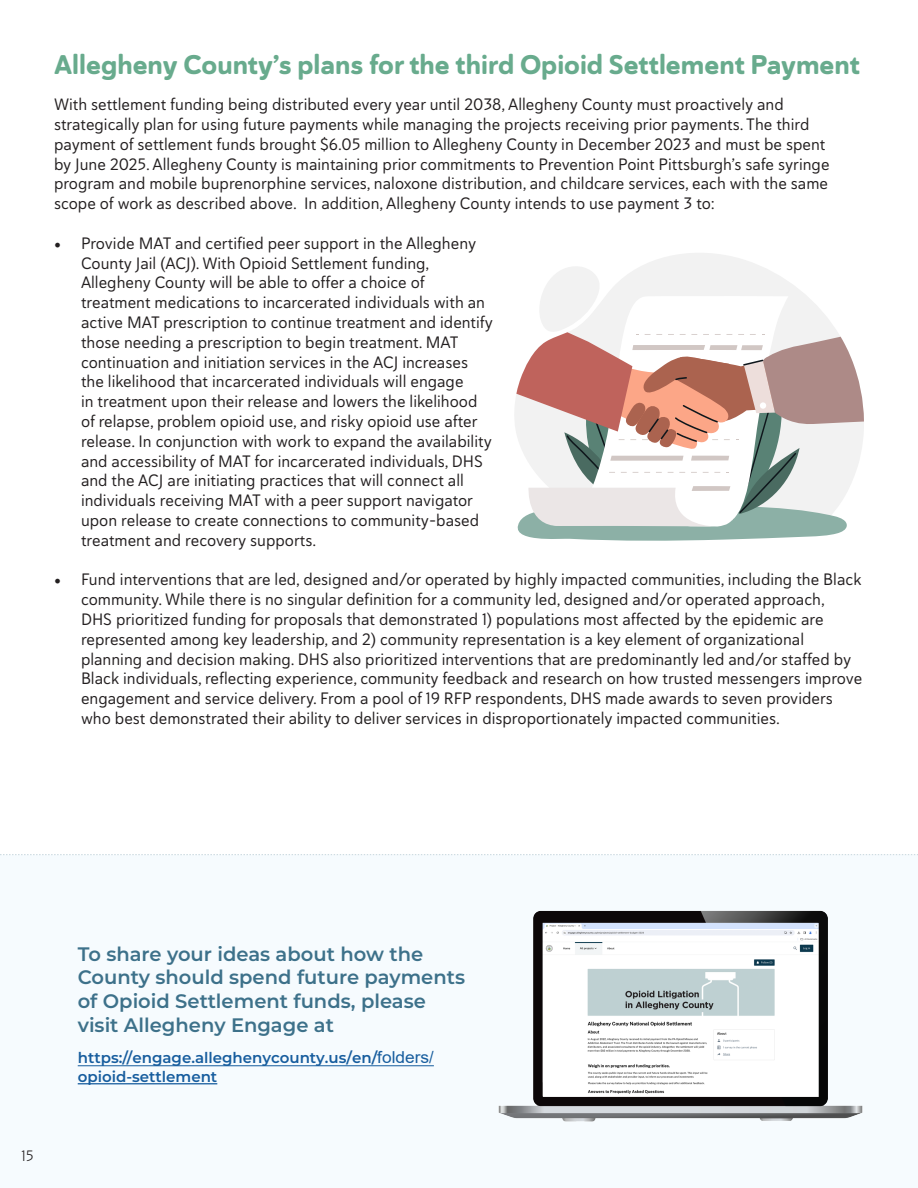
<style>
.page{position:relative;width:918px;height:1188px;background:#fff}
.page>*{position:absolute;margin:0;border:0;box-sizing:border-box;transform-origin:0 0}
.t1{font:27px "Haboro Soft Nor Ex B";color:#68ab8d}
.t2{font:600 19.5px/23.5px "Montserrat";color:#3d718a}
.t3{font:16.5px/19.8px "Haboro Soft Nor Reg";color:#231f20}
.t4{font:600 15px/18.8px "Montserrat";color:#175d9e}
.t5{font:15px "Haboro Soft Nor Boo";color:#231f20}
.s1{font-family:"Minion Pro";font-size:18px}
.s2{font-family:"Arial";font-weight:400;font-size:16.5px}
</style>
<div class="page">
<div style="left:0;top:855px;width:918px;height:333px;background:#f6fbfe"></div>
<svg style="left:0;top:854px;width:918px;height:1px"></svg>
<svg style="left:647px;top:253px;width:107px;height:11px"></svg>
<svg style="left:514px;top:264px;width:350px;height:277px"></svg>
<img style="left:498px;top:910px;width:365px;height:212px">
<hr style="left:78px;top:1065px;width:356px;height:1px;background:#175d9e">
<hr style="left:78px;top:1083px;width:139px;height:1px;background:#175d9e">
<p class="t1" style="left:54px;top:47px;width:808px">Allegheny County’s plans for the third Opioid Settlement Payment</p>
<p class="t3" style="left:54px;top:94px;width:777px">With settlement funding being distributed every year until 2038, Allegheny County must proactively and strategically plan for using future payments while managing the projects receiving prior payments. The third payment of settlement funds brought $6.05 million to Allegheny County in December 2023 and must be spent by June 2025. Allegheny County is maintaining prior commitments to Prevention Point Pittsburgh’s safe syringe program and mobile buprenorphine services, naloxone distribution, and childcare services, each with the same scope of work as described above. In addition, Allegheny County intends to use payment 3 to:</p>
<p class="t3" style="left:81px;top:233px;width:414px;text-indent:-27px"><span class="s1">•</span> Provide MAT and certified peer support in the Allegheny County Jail (ACJ). With Opioid Settlement funding, Allegheny County will be able to offer a choice of treatment medications to incarcerated individuals with an active MAT prescription to continue treatment and identify those needing a prescription to begin treatment. MAT continuation and initiation services in the ACJ increases the likelihood that incarcerated individuals will engage<br>in treatment upon their release and lowers the likelihood of relapse, problem opioid use, and risky opioid use after release. In conjunction with work to expand the availability and accessibility of MAT for incarcerated individuals, DHS and the ACJ are initiating practices that will connect all individuals receiving MAT with a peer support navigator upon release to create connections to community-based treatment and recovery supports.</p>
<p class="t3" style="left:81px;top:570px;width:783px;text-indent:-27px"><span class="s1">•</span> Fund interventions that are led, designed and/or operated by highly impacted communities, including the Black community. While there is no singular definition for a community led, designed and/or operated approach,<br>DHS prioritized funding for proposals that demonstrated 1) populations most affected by the epidemic are represented among key leadership, and 2) community representation is a key element of organizational planning and decision making. DHS also prioritized interventions that are predominantly led and/or staffed by Black individuals, reflecting experience, community feedback and research on how trusted messengers improve engagement and service delivery. From a pool of 19 RFP respondents, DHS made awards to seven providers who best demonstrated their ability to deliver services in disproportionately impacted communities.</p>
<p class="t5" style="left:22px;top:1146px;width:14px">15</p>
<p class="t2" style="left:78px;top:941px;width:389px">To share your ideas about how the<br>County should spend future payments of Opioid Settlement funds, please visit Allegheny Engage at</p>
<p class="t4" style="left:78px;top:1047px;width:358px">https://engage.alleghenycounty.us/en/<span class="s2">folders/ </span>opioid-settlement</p>
</div>
